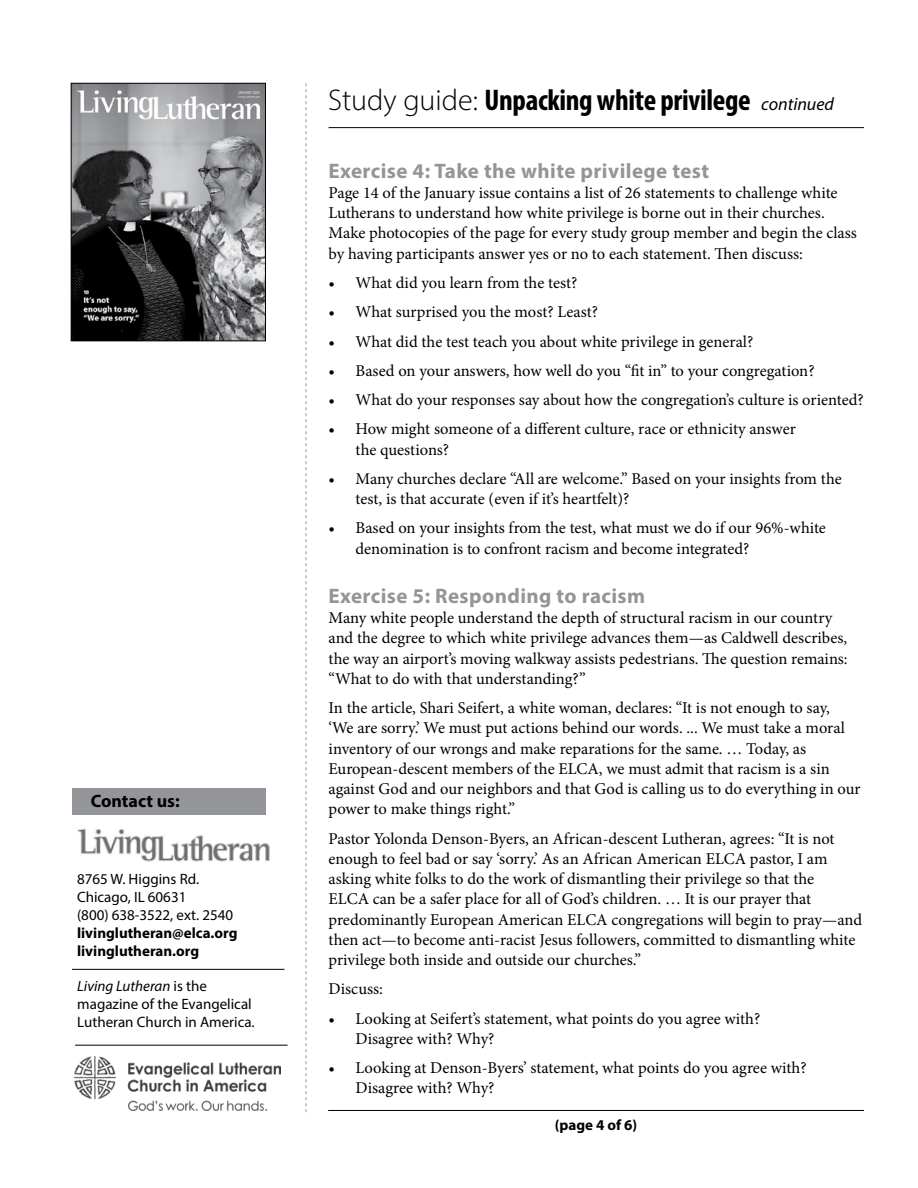
<style>
.page{position:relative;width:918px;height:1188px;background:#fff}
.page>*{position:absolute;margin:0;border:0;box-sizing:border-box;transform-origin:0 0}
.t1{font:700 condensed 30px "Myriad Pro";letter-spacing:-.01em;color:#000}
.t2{font:700 21px "Myriad Pro";letter-spacing:.02em;color:#939598}
.t3{font:700 18px "Myriad Pro";color:#000}
.t4{font:16.5px/20.2px "Minion Pro";letter-spacing:-.005em;color:#000}
.t5{font:15px/18px "Myriad Pro";color:#000}
.t6{font:700 15px/18px "Myriad Pro";color:#000}
.s1{font-style:italic}
.s2{font-weight:300;font-stretch:normal}
.s3{font-weight:400;font-style:italic;font-stretch:normal;font-size:18px}
</style>
<div class="page">
<hr style="left:328px;top:1110px;width:536px;height:1px;background:#000">
<svg style="left:306px;top:83px;width:1px;height:1029px"></svg>
<hr style="left:329px;top:127px;width:535px;height:1px;background:#000">
<img style="left:73px;top:85px;width:191px;height:254px">
<div style="left:71px;top:83px;width:195px;height:258px;border:1px solid #000"></div>
<div style="left:73px;top:788px;width:193px;height:27px;background:#939598"></div>
<img style="left:74px;top:1057px;width:206px;height:53px">
<hr style="left:75px;top:1045px;width:213px;height:1px;background:#000">
<hr style="left:72px;top:969px;width:213px;height:1px;background:#000">
<img style="left:77px;top:828px;width:193px;height:34px">
<p class="t3" style="left:91px;top:789px;width:90px">Contact us:</p>
<p class="t5" style="left:77px;top:870px;width:158px">8765 W. Higgins Rd.<br>Chicago, IL 60631<br>(800) 638-3522, ext. 2540</p>
<p class="t6" style="left:77px;top:924px;width:162px">livinglutheran@elca.org livinglutheran.org</p>
<p class="t5" style="left:77px;top:977px;width:179px"><span class="s1">Living Lutheran</span> is the magazine of the Evangelical<br>Lutheran Church in America.</p>
<h1 class="t1" style="left:328px;top:82px;width:507px"><span class="s2">Study guide:</span> Unpacking white privilege <span class="s3">continued</span></h1>
<p class="t2" style="left:329px;top:157px;width:382px">Exercise 4: Take the white privilege test</p>
<p class="t4" style="left:329px;top:183px;width:530px">Page 14 of the January issue contains a list of 26 statements to challenge white Lutherans to understand how white privilege is borne out in their churches.<br>Make photocopies of the page for every study group member and begin the class by having participants answer yes or no to each statement. Then discuss:</p>
<p class="t4" style="left:329px;top:273px;width:250px">• What did you learn from the test?</p>
<p class="t4" style="left:329px;top:302px;width:271px">• What surprised you the most? Least?</p>
<p class="t4" style="left:329px;top:331px;width:426px">• What did the test teach you about white privilege in general?</p>
<p class="t4" style="left:329px;top:360px;width:487px">• Based on your answers, how well do you “fit in” to your congregation?</p>
<p class="t4" style="left:329px;top:390px;width:537px">• What do your responses say about how the congregation’s culture is oriented?</p>
<p class="t4" style="left:356px;top:419px;width:442px;text-indent:-27px">• How might someone of a different culture, race or ethnicity answer the questions?</p>
<p class="t4" style="left:356px;top:468px;width:488px;text-indent:-27px">• Many churches declare “All are welcome.” Based on your insights from the test, is that accurate (even if it’s heartfelt)?</p>
<p class="t4" style="left:356px;top:518px;width:472px;text-indent:-27px">• Based on your insights from the test, what must we do if our 96%-white denomination is to confront racism and become integrated?</p>
<p class="t2" style="left:329px;top:582px;width:318px">Exercise 5: Responding to racism</p>
<p class="t4" style="left:329px;top:608px;width:521px">Many white people understand the depth of structural racism in our country and the degree to which white privilege advances them—as Caldwell describes, the way an airport’s moving walkway assists pedestrians. The question remains: “What to do with that understanding?”</p>
<p class="t4" style="left:329px;top:698px;width:533px">In the article, Shari Seifert, a white woman, declares: “It is not enough to say,<br>‘We are sorry.’ We must put actions behind our words. ... We must take a moral inventory of our wrongs and make reparations for the same. … Today, as European-descent members of the ELCA, we must admit that racism is a sin against God and our neighbors and that God is calling us to do everything in our power to make things right.”</p>
<p class="t4" style="left:329px;top:828px;width:535px">Pastor Yolonda Denson-Byers, an African-descent Lutheran, agrees: “It is not enough to feel bad or say ‘sorry.’ As an African American ELCA pastor, I am asking white folks to do the work of dismantling their privilege so that the<br>ELCA can be a safer place for all of God’s children. … It is our prayer that predominantly European American ELCA congregations will begin to pray—and then act—to become anti-racist Jesus followers, committed to dismantling white privilege both inside and outside our churches.”</p>
<p class="t4" style="left:329px;top:979px;width:56px">Discuss:</p>
<p class="t4" style="left:356px;top:1008px;width:406px;text-indent:-27px">• Looking at Seifert’s statement, what points do you agree with?<br>Disagree with? Why?</p>
<p class="t4" style="left:356px;top:1058px;width:453px;text-indent:-27px">• Looking at Denson-Byers’ statement, what points do you agree with?<br>Disagree with? Why?</p>
<p class="t6" style="left:555px;top:1115px;width:84px">(page 4 of 6)</p>
</div>
